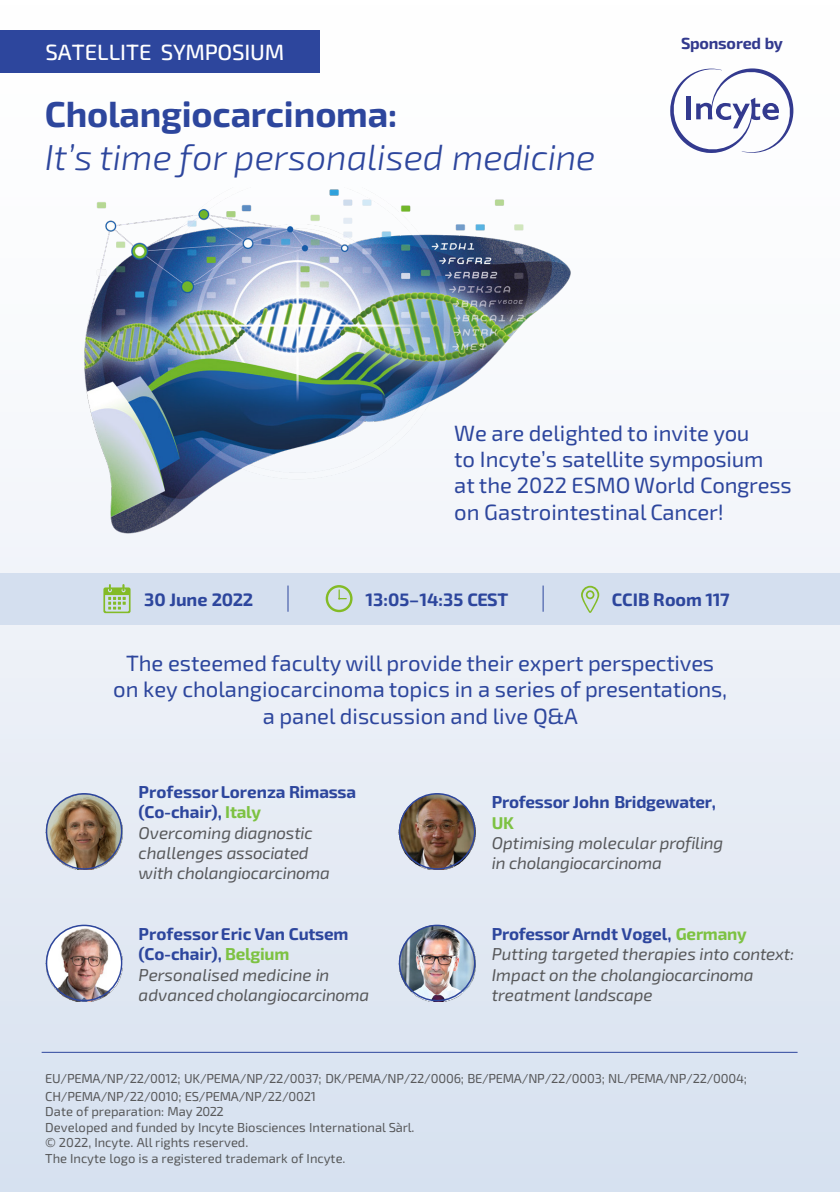
<style>
.page{position:relative;width:840px;height:1192px;background:#fff}
.page>*{position:absolute;margin:0;border:0;box-sizing:border-box;transform-origin:0 0}
.t1{font:italic 300 36px "Exo 2";letter-spacing:-.005em;color:#2d469d}
.t2{font:700 36px "Exo 2";letter-spacing:-.01em;color:#2d469d}
.t3{font:22px/26.4px "Exo 2";letter-spacing:-.005em;color:#2d469d}
.t4{font:500 22px "Exo 2";letter-spacing:-.005em;color:#fff}
.t5{font:700 18px "Exo 2";letter-spacing:-.005em;color:#2d469d}
.t6{font:italic 17px/20.4px "Exo 2";letter-spacing:-.01em;color:#58595b}
.t7{font:700 17px/20.4px "Exo 2";letter-spacing:-.01em;color:#2d469d}
.t8{font:700 16px "Exo 2";letter-spacing:-.01em;color:#333a8e}
.t9{font:13px/15.6px "Exo 2";letter-spacing:-.005em;color:#58595b}
.s1{color:#7dc242}
.s2{font-weight:700;font-style:normal;color:#2d469d}
.s3{font-weight:700;font-style:normal;color:#7dc242}
</style>
<div class="page">
<div style="left:0;top:0;width:839px;height:1191px;background:linear-gradient(to bottom,#fff,#d7e1ef)"></div>
<img style="left:82px;top:187px;width:494px;height:349px">
<div style="left:0;top:30px;width:319px;height:43px;background:#2d469d"></div>
<svg style="left:670px;top:67px;width:123px;height:86px"></svg>
<img style="left:46px;top:792px;width:76px;height:77px">
<div style="left:46px;top:792px;width:76px;height:77px;border:2px solid #2d469d;border-radius:50%"></div>
<img style="left:399px;top:792px;width:76px;height:77px">
<div style="left:399px;top:792px;width:76px;height:77px;border:2px solid #2d469d;border-radius:50%"></div>
<img style="left:46px;top:924px;width:76px;height:77px">
<div style="left:46px;top:924px;width:76px;height:77px;border:2px solid #2d469d;border-radius:50%"></div>
<img style="left:399px;top:924px;width:76px;height:77px">
<div style="left:399px;top:924px;width:76px;height:77px;border:2px solid #2d469d;border-radius:50%"></div>
<hr style="left:42px;top:1051px;width:756px;height:1px;background:#2d469d">
<div style="left:0;top:573px;width:840px;height:51px;background:#d4dfef"></div>
<svg style="left:288px;top:585px;width:1px;height:26px"></svg>
<svg style="left:543px;top:585px;width:1px;height:26px"></svg>
<svg style="left:103px;top:584px;width:28px;height:29px"></svg>
<svg style="left:326px;top:585px;width:27px;height:27px"></svg>
<svg style="left:581px;top:585px;width:18px;height:28px"></svg>
<p class="t4" style="left:45px;top:37px;width:241px">SATELLITE SYMPOSIUM</p>
<p class="t8" style="left:681px;top:33px;width:103px">Sponsored by</p>
<p class="t2" style="left:45px;top:89px;width:354px">Cholangiocarcinoma:</p>
<p class="t1" style="left:45px;top:132px;width:552px">It’s time for personalised medicine</p>
<p class="t3" style="left:454px;top:419px;width:311px">We are delighted to invite you to Incyte’s satellite symposium</p>
<p class="t3" style="left:454px;top:471px;width:339px">at the 2022 ESMO World Congress on Gastrointestinal Cancer!</p>
<p class="t5" style="left:144px;top:586px;width:111px">30 June 2022</p>
<p class="t5" style="left:366px;top:586px;width:144px">13:05–14:35 CEST</p>
<p class="t5" style="left:612px;top:587px;width:119px">CCIB Room 117</p>
<p class="t3" style="left:113px;top:649px;width:615px;text-align:center">The esteemed faculty will provide their expert perspectives on key cholangiocarcinoma topics in a series of presentations, a panel discussion and live Q&amp;A</p>
<p class="t7" style="left:139px;top:780px;width:219px">ProfessorLorenza Rimassa (Co-chair), <span class="s1">Italy</span></p>
<p class="t6" style="left:139px;top:821px;width:193px">Overcoming diagnostic challenges associated with cholangiocarcinoma</p>
<p class="t6" style="left:139px;top:922px;width:232px"><span class="s2">ProfessorEric Van Cutsem (Co-chair),</span> <span class="s3">Belgium<br></span>Personalised medicine in advanced cholangiocarcinoma</p>
<p class="t7" style="left:492px;top:791px;width:226px">Professor John Bridgewater,<br><span class="s1">UK</span></p>
<p class="t6" style="left:492px;top:832px;width:233px">Optimising molecular profiling</p>
<p class="t6" style="left:492px;top:852px;width:172px">in cholangiocarcinoma</p>
<p class="t6" style="left:492px;top:922px;width:304px"><span class="s2">Professor Arndt Vogel,</span> <span class="s3">Germany<br></span>Putting targeted therapies into context:<br>Impact on the cholangiocarcinoma treatment landscape</p>
<p class="t9" style="left:45px;top:1069px;width:703px">EU/PEMA/NP/22/0012; UK/PEMA/NP/22/0037; DK/PEMA/NP/22/0006; BE/PEMA/NP/22/0003; NL/PEMA/NP/22/0004;</p>
<p class="t9" style="left:45px;top:1087px;width:272px">CH/PEMA/NP/22/0010; ES/PEMA/NP/22/0021<br>Date of preparation: May 2022</p>
<p class="t9" style="left:45px;top:1118px;width:371px">Developed and funded by Incyte Biosciences International Sàrl.</p>
<p class="t9" style="left:45px;top:1133px;width:205px">© 2022, Incyte. All rights reserved.</p>
<p class="t9" style="left:45px;top:1149px;width:302px">The Incyte logo is a registered trademark of Incyte.</p>
</div>
